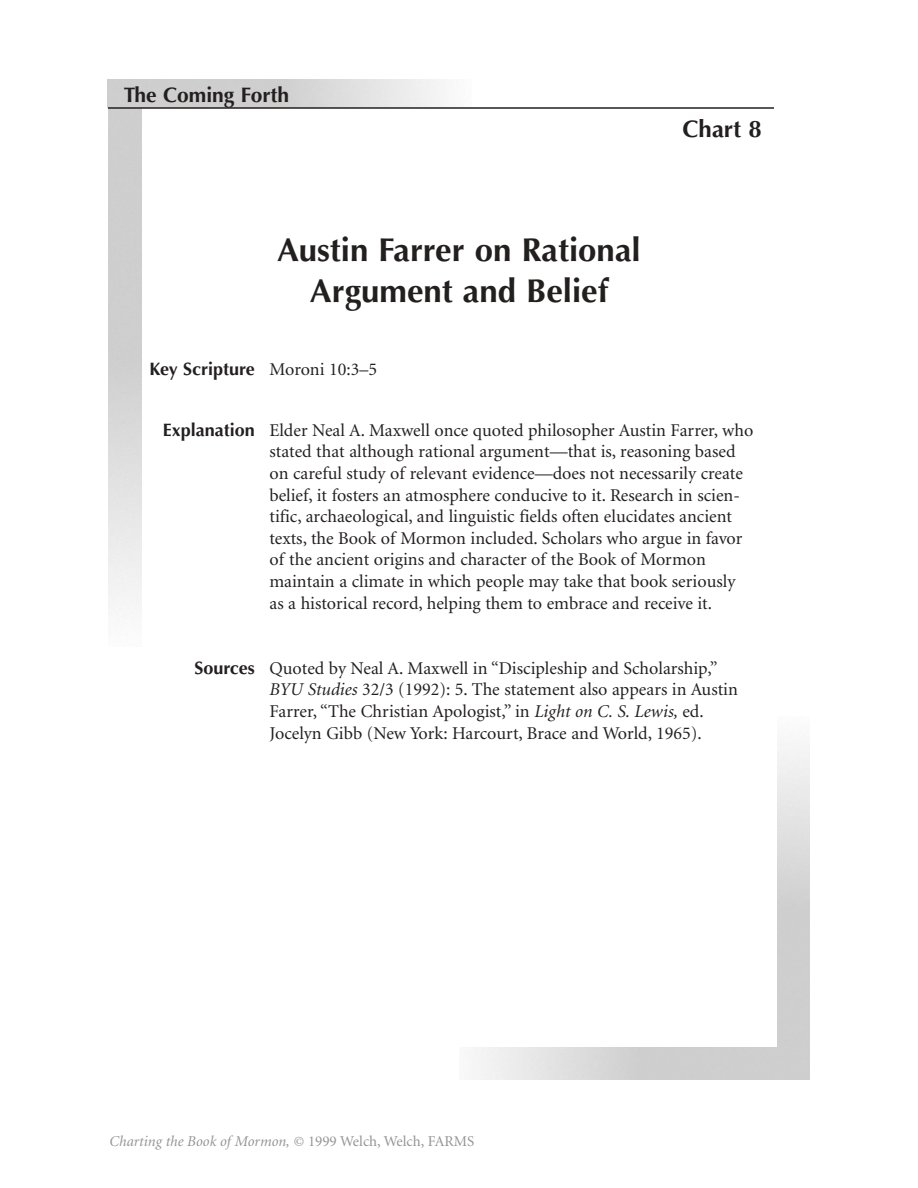
<style>
.page{position:relative;width:918px;height:1188px;background:#fff}
.page>*{position:absolute;margin:0;border:0;box-sizing:border-box;transform-origin:0 0}
.t1{font:700 33px/40.5px "Optima";color:#231f1f;text-align:center}
.t2{font:700 24px "Optima";color:#231f1f}
.t3{font:700 21px "Optima";color:#231f1f}
.t4{font:18px/21.6px "Minion";color:#231f1f}
.t5{font:700 18px "Optima";color:#231f1f}
.t6{font:italic 15px "Minion";color:#939497}
.s1{font-style:italic}
.s2{font-style:normal}
</style>
<div class="page">
<hr style="left:108px;top:107px;width:666px;height:2px;background:#231f1f">
<p class="t3" style="left:124px;top:86px;width:167px">The Coming Forth</p>
<h1 class="t1" style="left:277px;top:233px;width:365px">Austin Farrer on Rational<br>Argument and Belief</h1>
<p class="t5" style="left:149px;top:361px;width:107px">Key Scripture</p>
<p class="t4" style="left:270px;top:360px;width:109px">Moroni 10:3–5</p>
<h2 class="t2" style="left:683px;top:118px;width:81px">Chart 8</h2>
<p class="t5" style="left:163px;top:423px;width:94px">Explanation</p>
<p class="t4" style="left:270px;top:421px;width:485px">Elder Neal A. Maxwell once quoted philosopher Austin Farrer, who stated that although rational argument—that is, reasoning based on careful study of relevant evidence—does not necessarily create belief, it fosters an atmosphere conducive to it. Research in scien&shy;tific, archaeological, and linguistic fields often elucidates ancient texts, the Book of Mormon included. Scholars who argue in favor of the ancient origins and character of the Book of Mormon maintain a climate in which people may take that book seriously as a historical record, helping them to embrace and receive it.</p>
<p class="t5" style="left:195px;top:660px;width:62px">Sources</p>
<p class="t4" style="left:269px;top:659px;width:470px">Quoted by Neal A. Maxwell in “Discipleship and Scholarship,” <span class="s1">BYU Studies</span> 32/3 (1992): 5. The statement also appears in Austin Farrer, “The Christian Apologist,” in <span class="s1">Light on C. S. Lewis,</span> ed.<br>Jocelyn Gibb (New York: Harcourt, Brace and World, 1965).</p>
<p class="t6" style="left:110px;top:1135px;width:366px">Charting the Book of Mormon, <span class="s2">© 1999 Welch, Welch, FARMS</span></p>
</div>
